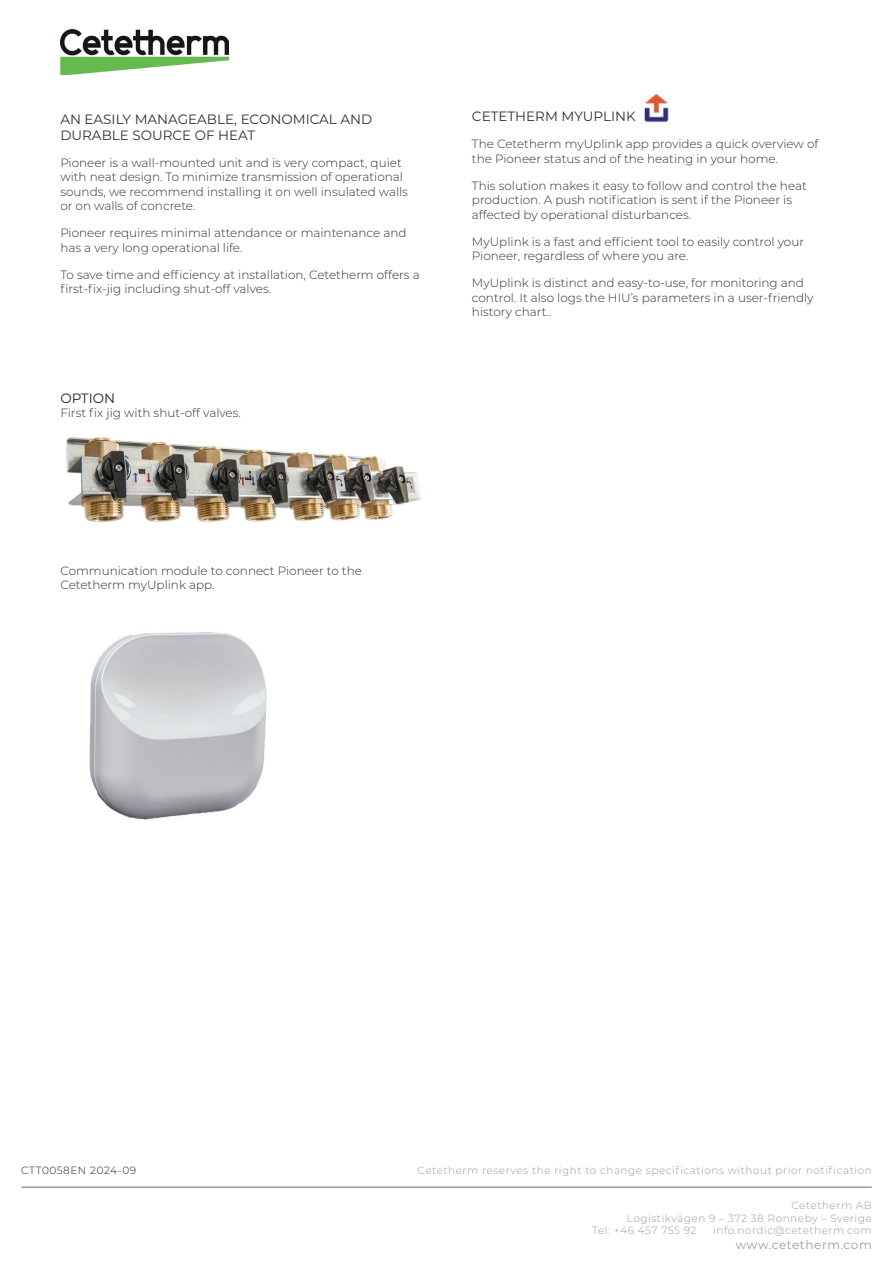
<style>
.page{position:relative;width:893px;height:1263px;background:#fff}
.page>*{position:absolute;margin:0;border:0;box-sizing:border-box;transform-origin:0 0}
.t1{font:13.5px/16.2px "Montserrat";color:#312f30}
.t2{font:13.5px "Montserrat";color:#231f20}
.t3{font:300 12px/14.4px "Montserrat";color:#312f30}
.t4{font:12px "Montserrat";letter-spacing:.045em;color:#939dac}
.t5{font:300 10.5px "Montserrat";letter-spacing:.05em;color:#939dac}
.t6{font:300 10.5px "Montserrat";letter-spacing:.05em;color:#231f20}
</style>
<div class="page">
<img style="left:60px;top:30px;width:168px;height:45px">
<hr style="left:21px;top:1186px;width:851px;height:2px;background:#939dac">
<img style="left:66px;top:437px;width:355px;height:85px">
<img style="left:644px;top:94px;width:25px;height:29px">
<img style="left:89px;top:632px;width:178px;height:188px">
<p class="t1" style="left:60px;top:110px;width:313px">AN EASILY MANAGEABLE, ECONOMICAL AND<br>DURABLE SOURCE OF HEAT</p>
<p class="t3" style="left:60px;top:155px;width:349px">Pioneer is a wall-mounted unit and is very compact, quiet with neat design. To minimize transmission of operational sounds, we recommend installing it on well insulated walls or on walls of concrete.</p>
<p class="t3" style="left:60px;top:225px;width:348px">Pioneer requires minimal attendance or maintenance and has a very long operational life.</p>
<p class="t3" style="left:60px;top:267px;width:361px">To save time and efficiency at installation, Cetetherm offers a first-fix-jig including shut-off valves.</p>
<p class="t2" style="left:60px;top:388px;width:56px">OPTION</p>
<p class="t3" style="left:60px;top:405px;width:182px">First fix jig with shut-off valves.</p>
<p class="t1" style="left:472px;top:108px;width:165px">CETETHERM MYUPLINK</p>
<p class="t3" style="left:472px;top:136px;width:348px">The Cetetherm myUplink app provides a quick overview of the Pioneer status and of the heating in your home.</p>
<p class="t3" style="left:472px;top:178px;width:336px">This solution makes it easy to follow and control the heat production. A push notification is sent if the Pioneer is affected by operational disturbances.</p>
<p class="t3" style="left:472px;top:234px;width:334px">MyUplink is a fast and efficient tool to easily control your<br>Pioneer, regardless of where you are.</p>
<p class="t3" style="left:472px;top:275px;width:343px">MyUplink is distinct and easy-to-use, for monitoring and control. It also logs the HIU’s parameters in a user-friendly history chart..</p>
<p class="t3" style="left:60px;top:563px;width:303px">Communication module to connect Pioneer to the<br>Cetetherm myUplink app.</p>
<p class="t6" style="left:21px;top:1163px;width:116px">CTT0058EN 2024-09</p>
<p class="t5" style="left:418px;top:1163px;width:456px">Cetetherm reserves the right to change specifications without prior notification</p>
<p class="t5" style="left:791px;top:1198px;width:82px">Cetetherm AB</p>
<p class="t5" style="left:627px;top:1211px;width:246px">Logistikvägen 9 – 372 38 Ronneby – Sverige</p>
<p class="t5" style="left:592px;top:1223px;width:106px">Tel: +46 457 755 92</p>
<p class="t5" style="left:713px;top:1223px;width:160px">info.nordic@cetetherm.com</p>
<p class="t4" style="left:736px;top:1236px;width:137px">www.cetetherm.com</p>
</div>
